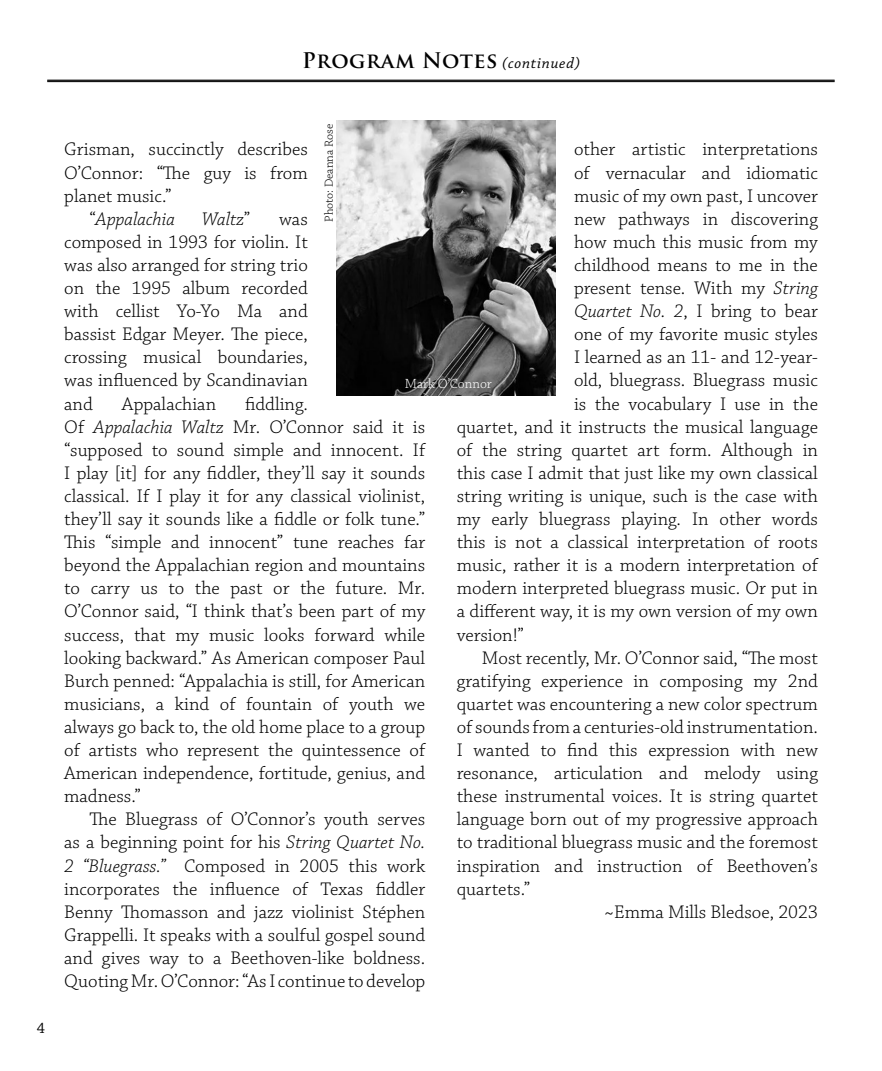
<style>
.page{position:relative;width:882px;height:1071px;background:#fff}
.page>*{position:absolute;margin:0;border:0;box-sizing:border-box;transform-origin:0 0}
.t1{font:700 21px "Trajan Pro";letter-spacing:.025em;color:#000}
.t2{font:300 19.25px/23.1px "Chaparral Pro";color:#000;text-align:justify}
.t3{font:italic 300 19.25px "Chaparral Pro";color:#000}
.t4{font:15.75px "Chaparral Pro";color:#000}
.t5{font:300 14px "Chaparral Pro";color:#fff}
.t6{font:300 12.25px "Chaparral Pro";color:#000}
.s1{font-family:"Chaparral Pro";font-weight:400;font-style:italic;font-size:15.75px}
.s2{font-style:normal}
.s3{font-style:italic}
</style>
<div class="page">
<hr style="left:47px;top:80px;width:788px;height:1px;background:#000">
<hr style="left:47px;top:81px;width:788px;height:1px;background:#000">
<img style="left:336px;top:121px;width:220px;height:275px">
<p class="t1" style="left:302px;top:48px;width:279px">Program Notes <span class="s1">(continued)</span></p>
<p class="t4" style="left:37px;top:1019px;width:10px">4</p>
<p class="t6" style="left:322px;top:222px;width:100px;rotate:-90deg">Photo: Deanna Rose</p>
<p class="t2" style="left:64px;top:139px;width:245px">Grisman, succinctly describes</p>
<p class="t2" style="left:64px;top:162px;width:245px">O’Connor: “The guy is from</p>
<p class="t2" style="left:64px;top:185px;width:109px">planet music.”</p>
<p class="t3" style="left:89px;top:208px;width:87px"><span class="s2">“</span>Appalachia</p>
<p class="t3" style="left:202px;top:208px;width:50px">Waltz<span class="s2">”</span></p>
<p class="t2" style="left:574px;top:139px;width:245px">other artistic interpretations</p>
<p class="t2" style="left:574px;top:162px;width:245px">of vernacular and idiomatic</p>
<p class="t2" style="left:574px;top:185px;width:245px">music of my own past, I uncover</p>
<p class="t2" style="left:574px;top:208px;width:245px">new pathways in discovering</p>
<p class="t2" style="left:574px;top:231px;width:245px">how much this music from my</p>
<p class="t2" style="left:574px;top:254px;width:245px">childhood means to me in the</p>
<p class="t2" style="left:574px;top:277px;width:245px">present tense. With my <span class="s3">String</span></p>
<p class="t2" style="left:574px;top:300px;width:245px"><span class="s3">Quartet No. 2</span>, I bring to bear</p>
<p class="t2" style="left:574px;top:323px;width:245px">one of my favorite music styles</p>
<p class="t2" style="left:574px;top:347px;width:245px">I learned as an 11- and 12-year-</p>
<p class="t2" style="left:574px;top:370px;width:245px">old, bluegrass. Bluegrass music</p>
<p class="t2" style="left:574px;top:393px;width:245px">is the vocabulary I use in the</p>
<p class="t2" style="left:457px;top:416px;width:363px">quartet, and it instructs the musical language</p>
<p class="t2" style="left:457px;top:439px;width:363px">of the string quartet art form. Although in</p>
<p class="t2" style="left:457px;top:462px;width:363px">this case I admit that just like my own classical</p>
<p class="t2" style="left:457px;top:485px;width:363px">string writing is unique, such is the case with</p>
<p class="t2" style="left:457px;top:508px;width:363px">my early bluegrass playing. In other words</p>
<p class="t2" style="left:457px;top:531px;width:363px">this is not a classical interpretation of roots</p>
<p class="t2" style="left:457px;top:554px;width:363px">music, rather it is a modern interpretation of</p>
<p class="t2" style="left:457px;top:578px;width:363px">modern interpreted bluegrass music. Or put in</p>
<p class="t2" style="left:457px;top:601px;width:363px">a different way, it is my own version of my own</p>
<p class="t2" style="left:457px;top:624px;width:69px">version!”</p>
<p class="t2" style="left:482px;top:647px;width:338px">Most recently, Mr. O’Connor said, “The most</p>
<p class="t2" style="left:457px;top:670px;width:363px">gratifying experience in composing my 2nd</p>
<p class="t2" style="left:457px;top:693px;width:363px">quartet was encountering a new color spectrum</p>
<p class="t2" style="left:457px;top:716px;width:363px">of sounds from a centuries-old instrumentation.</p>
<p class="t2" style="left:457px;top:739px;width:363px">I wanted to find this expression with new</p>
<p class="t2" style="left:457px;top:762px;width:363px">resonance, articulation and melody using</p>
<p class="t2" style="left:457px;top:785px;width:363px">these instrumental voices. It is string quartet</p>
<p class="t2" style="left:457px;top:809px;width:363px">language born out of my progressive approach</p>
<p class="t2" style="left:457px;top:832px;width:363px">to traditional bluegrass music and the foremost</p>
<p class="t2" style="left:457px;top:855px;width:363px">inspiration and instruction of Beethoven’s</p>
<p class="t2" style="left:457px;top:878px;width:75px">quartets.”</p>
<p class="t2" style="left:604px;top:901px;width:215px">~Emma Mills Bledsoe, 2023</p>
<p class="t2" style="left:64px;top:208px;width:245px;text-indent:215px">was composed in 1993 for violin. It was also arranged for string trio on the 1995 album recorded with cellist Yo-Yo Ma and bassist Edgar Meyer. The piece, crossing musical boundaries, was influenced by Scandinavian and</p>
<p class="t5" style="left:405px;top:376px;width:88px">Mark O’Connor</p>
<p class="t2" style="left:64px;top:393px;width:363px;text-align:left;text-indent:181px">fiddling.<br>Of <span class="s3">Appalachia Waltz</span> Mr. O’Connor said it is “supposed to sound simple and innocent. If I play [it] for any fiddler, they’ll say it sounds classical. If I play it for any classical violinist, they’ll say it sounds like a fiddle or folk tune.” This “simple and innocent” tune reaches far beyond the Appalachian region and mountains to carry us to the past or the future. Mr.<br>O’Connor said, “I think that’s been part of my success, that my music looks forward while looking backward.” As American composer Paul Burch penned: “Appalachia is still, for American musicians, a kind of fountain of youth we always go back to, the old home place to a group of artists who represent the quintessence of American independence, fortitude, genius, and madness.”</p>
<p class="t2" style="left:64px;top:809px;width:363px;text-indent:25px">The Bluegrass of O’Connor’s youth serves as a beginning point for his <span class="s3">String Quartet No.<br>2 “Bluegrass.”</span> Composed in 2005 this work incorporates the influence of Texas fiddler Benny Thomasson and jazz violinist Stéphen Grappelli. It speaks with a soulful gospel sound and gives way to a Beethoven-like boldness.<br>Quoting Mr. O’Connor: “As I continue to develop</p>
<p class="t2" style="left:122px;top:393px;width:96px">Appalachian</p>
</div>
